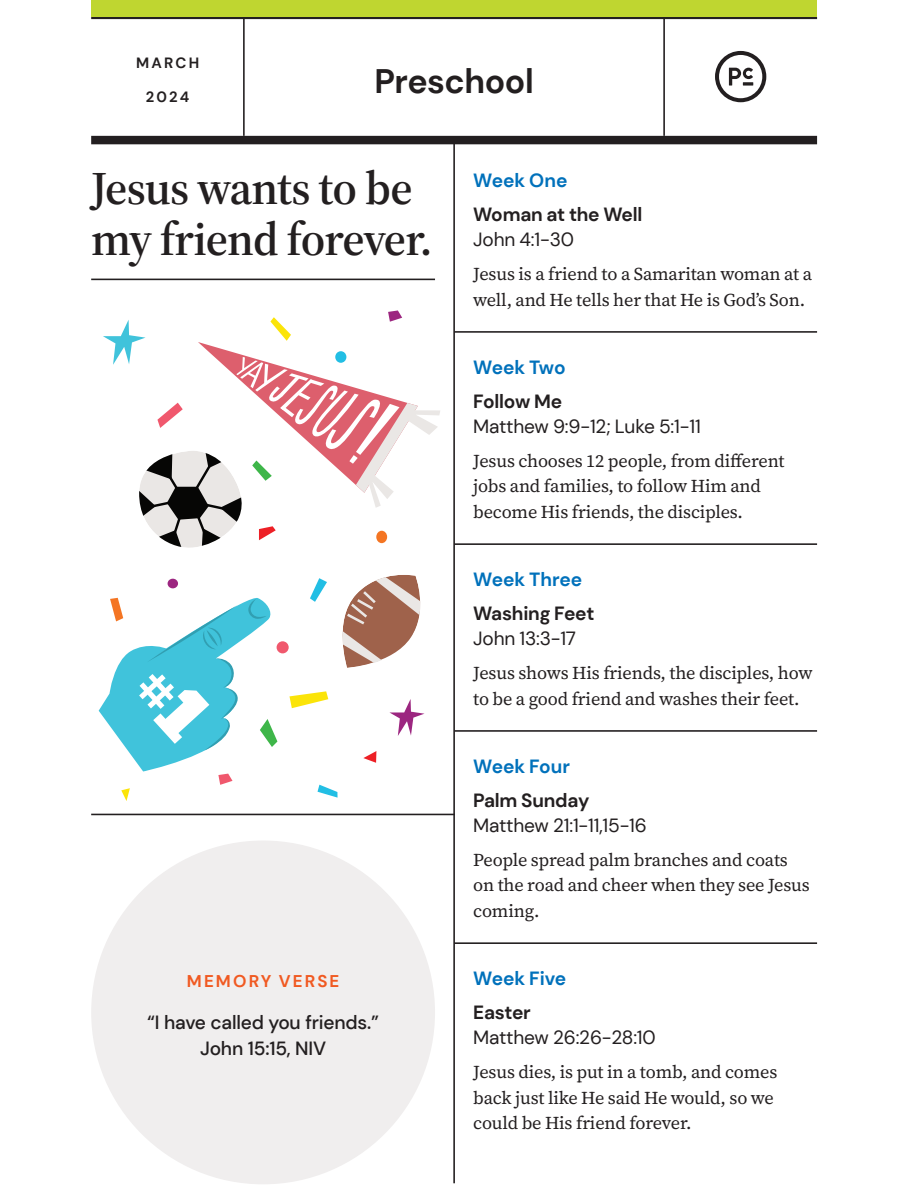
<style>
.page{position:relative;width:918px;height:1188px;background:#fff}
.page>*{position:absolute;margin:0;border:0;box-sizing:border-box;transform-origin:0 0}
.t1{font:600 46.65px/51px "Source Serif 448 pt";letter-spacing:-.02em;color:#231f20}
.t2{font:700 33.9px "DM Sans";letter-spacing:-.015em;color:#231f20}
.t3{font:19.05px "DM Sans";letter-spacing:-.01em;color:#231f20}
.t4{font:700 19.05px/33.9px "DM Sans";letter-spacing:-.01em;color:#231f20}
.t5{font:500 19.05px/25.5px "DM Sans";letter-spacing:-.01em;color:#231f20;text-align:center}
.t6{font:700 19.05px/33.9px "DM Sans";letter-spacing:-.01em;color:#0071bb}
.t7{font:18px/25.5px "Source Serif 418 pt";letter-spacing:-.01em;color:#231f20}
.t8{font:700 16.95px "DM Sans";letter-spacing:.125em;color:#f15921}
.t9{font:700 14.85px "DM Sans";letter-spacing:.15em;color:#231f20}
.s1{color:#0071bb}
.s2{color:#231f20}
</style>
<div class="page">
<div style="left:277px;top:641px;width:12px;height:12px;background:#f0586d;border-radius:50%"></div>
<svg style="left:289px;top:691px;width:39px;height:17px"></svg>
<svg style="left:103px;top:310px;width:337px;height:238px"></svg>
<svg style="left:389px;top:699px;width:36px;height:37px"></svg>
<svg style="left:310px;top:575px;width:111px;height:93px"></svg>
<div style="left:168px;top:579px;width:10px;height:9px;background:#9c2680;border-radius:50%"></div>
<div style="left:376px;top:531px;width:11px;height:12px;background:#f47523;border-radius:50%"></div>
<svg style="left:99px;top:597px;width:178px;height:204px"></svg>
<svg style="left:318px;top:785px;width:20px;height:13px"></svg>
<svg style="left:363px;top:751px;width:13px;height:12px"></svg>
<hr style="left:243px;top:17px;width:2px;height:119px;background:#231f20">
<hr style="left:663px;top:17px;width:2px;height:119px;background:#231f20">
<hr style="left:91px;top:17px;width:726px;height:2px;background:#231f20">
<div style="left:91px;top:136px;width:726px;height:8px;background:#231f20"></div>
<div style="left:91px;top:0;width:726px;height:17px;background:#bfd630"></div>
<svg style="left:715px;top:51px;width:51px;height:51px"></svg>
<div style="left:91px;top:841px;width:344px;height:343px;background:#f0eeee;border-radius:50%"></div>
<hr style="left:91px;top:814px;width:364px;height:1px;background:#231f20">
<hr style="left:453px;top:143px;width:2px;height:1040px;background:#231f20">
<hr style="left:454px;top:331px;width:363px;height:2px;background:#231f20">
<hr style="left:454px;top:543px;width:363px;height:2px;background:#231f20">
<hr style="left:454px;top:730px;width:363px;height:2px;background:#231f20">
<hr style="left:454px;top:942px;width:363px;height:2px;background:#231f20">
<hr style="left:91px;top:279px;width:344px;height:1px;background:#231f20">
<p class="t9" style="left:136px;top:53px;width:65px">MARCH</p>
<p class="t9" style="left:146px;top:87px;width:45px">2024</p>
<p class="t2" style="left:374px;top:60px;width:161px">Preschool</p>
<p class="t1" style="left:91px;top:162px;width:343px">Jesus wants to be my friend forever.</p>
<p class="t8" style="left:187px;top:970px;width:154px">MEMORY VERSE</p>
<p class="t5" style="left:147px;top:1010px;width:233px">“I have called you friends.”<br>John 15:15, NIV</p>
<p class="t4" style="left:473px;top:163px;width:171px"><span class="s1">Week One<br></span>Woman at the Well</p>
<p class="t3" style="left:473px;top:228px;width:102px">John 4:1-30</p>
<p class="t7" style="left:473px;top:261px;width:340px">Jesus is a friend to a Samaritan woman at a well, and He tells her that He is God’s Son.</p>
<p class="t4" style="left:473px;top:350px;width:94px"><span class="s1">Week Two<br></span>Follow Me</p>
<p class="t3" style="left:473px;top:415px;width:229px">Matthew 9:9-12; Luke 5:1-11</p>
<p class="t7" style="left:473px;top:448px;width:313px">Jesus chooses 12 people, from different jobs and families, to follow Him and become His friends, the disciples.</p>
<p class="t4" style="left:473px;top:562px;width:123px"><span class="s1">Week Three<br></span>Washing Feet</p>
<p class="t3" style="left:473px;top:627px;width:104px">John 13:3-17</p>
<p class="t7" style="left:473px;top:660px;width:341px">Jesus shows His friends, the disciples, how to be a good friend and washes their feet.</p>
<p class="t4" style="left:473px;top:749px;width:118px"><span class="s1">Week Four<br></span>Palm Sunday</p>
<p class="t3" style="left:473px;top:814px;width:175px">Matthew 21:1-11,15-16</p>
<p class="t7" style="left:473px;top:847px;width:338px">People spread palm branches and coats on the road and cheer when they see Jesus coming.</p>
<p class="t6" style="left:473px;top:961px;width:95px">Week Five<br><span class="s2">Easter</span></p>
<p class="t3" style="left:473px;top:1026px;width:184px">Matthew 26:26-28:10</p>
<p class="t7" style="left:473px;top:1059px;width:306px">Jesus dies, is put in a tomb, and comes back just like He said He would, so we could be His friend forever.</p>
</div>
